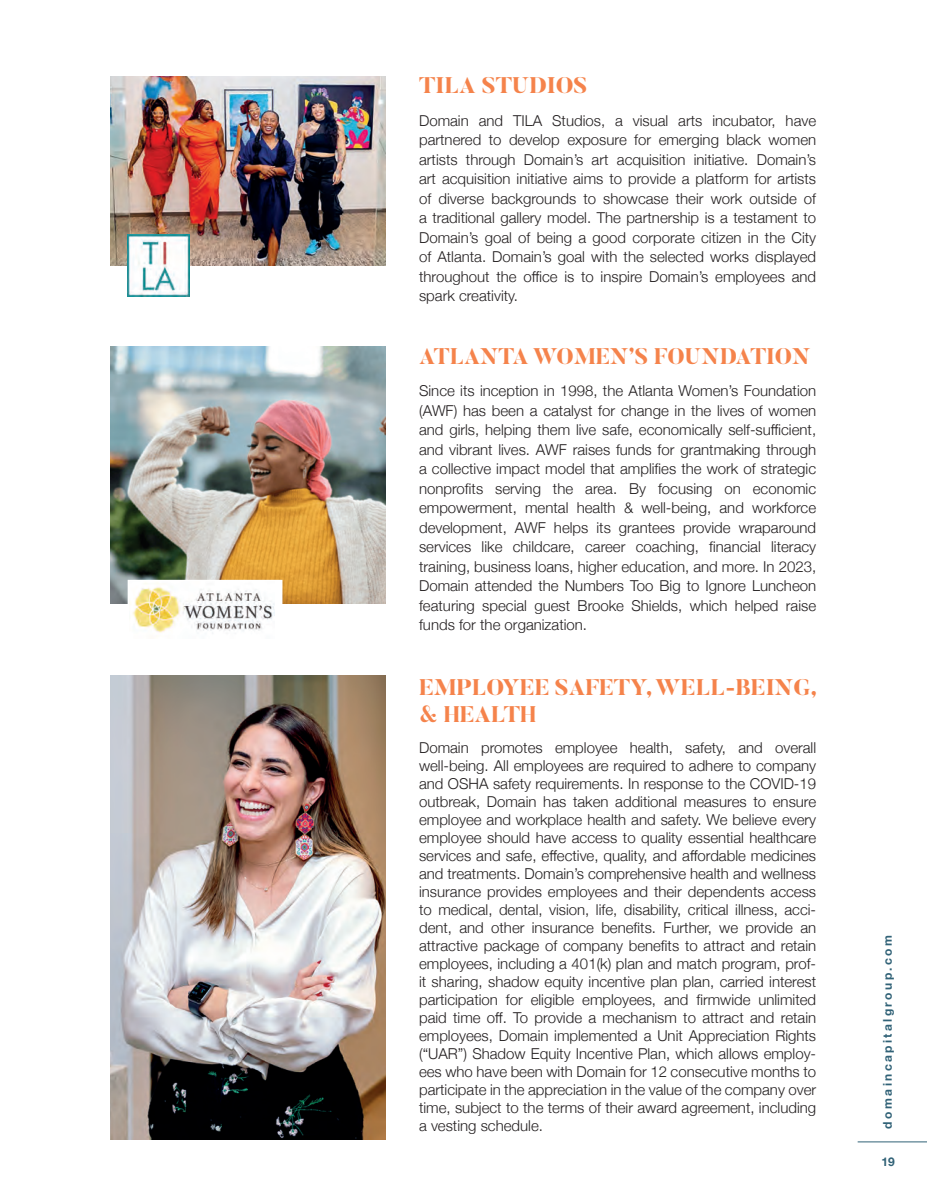
<style>
.page{position:relative;width:927px;height:1197px;background:#fff}
.page>*{position:absolute;margin:0;border:0;box-sizing:border-box;transform-origin:0 0}
.t1{font:800 22.5px/27px "Butler";color:#f5834b}
.t2{font:300 15px/19.5px "Helvetica Neue";color:#231f20;text-align:justify}
.t3{font:700 12px "Helvetica Neue";letter-spacing:.2em;color:#316277}
</style>
<div class="page">
<hr style="left:858px;top:1142px;width:69px;height:1px;background:#316277">
<img style="left:111px;top:77px;width:274px;height:189px">
<img style="left:111px;top:346px;width:274px;height:258px">
<img style="left:111px;top:676px;width:274px;height:464px">
<img style="left:128px;top:235px;width:62px;height:62px">
<div style="left:128px;top:581px;width:154px;height:60px;background:#fff"></div>
<img style="left:132px;top:583px;width:142px;height:50px">
<h1 class="t1" style="left:419px;top:73px;width:170px">TILA STUDIOS</h1>
<p class="t2" style="left:419px;top:109px;width:399px">Domain and TILA Studios, a visual arts incubator, have partnered to develop exposure for emerging black women artists through Domain’s art acquisition initiative. Domain’s art acquisition initiative aims to provide a platform for artists of diverse backgrounds to showcase their work outside of a traditional gallery model. The partnership is a testament to Domain’s goal of being a good corporate citizen in the City of Atlanta. Domain’s goal with the selected works displayed throughout the office is to inspire Domain’s employees and spark creativity.</p>
<h1 class="t1" style="left:419px;top:343px;width:393px">ATLANTA WOMEN’S FOUNDATION</h1>
<p class="t2" style="left:419px;top:380px;width:399px">Since its inception in 1998, the Atlanta Women’s Foundation (AWF) has been a catalyst for change in the lives of women and girls, helping them live safe, economically self-sufficient, and vibrant lives. AWF raises funds for grantmaking through a collective impact model that amplifies the work of strategic nonprofits serving the area. By focusing on economic empowerment, mental health &amp; well-being, and workforce development, AWF helps its grantees provide wraparound services like childcare, career coaching, financial literacy training, business loans, higher education, and more. In 2023, Domain attended the Numbers Too Big to Ignore Luncheon featuring special guest Brooke Shields, which helped raise funds for the organization.</p>
<h1 class="t1" style="left:419px;top:674px;width:399px">EMPLOYEE SAFETY, WELL-BEING, &amp; HEALTH</h1>
<p class="t2" style="left:419px;top:737px;width:399px;line-height:18px">Domain promotes employee health, safety, and overall well-being. All employees are required to adhere to company and OSHA safety requirements. In response to the COVID-19 outbreak, Domain has taken additional measures to ensure employee and workplace health and safety. We believe every employee should have access to quality essential healthcare services and safe, effective, quality, and affordable medicines and treatments. Domain’s comprehensive health and wellness insurance provides employees and their dependents access to medical, dental, vision, life, disability, critical illness, acci&shy;dent, and other insurance benefits. Further, we provide an attractive package of company benefits to attract and retain employees, including a 401(k) plan and match program, prof&shy;it sharing, shadow equity incentive plan plan, carried interest participation for eligible employees, and firmwide unlimited paid time off. To provide a mechanism to attract and retain employees, Domain implemented a Unit Appreciation Rights (“UAR”) Shadow Equity Incentive Plan, which allows employ&shy;ees who have been with Domain for 12 consecutive months to participate in the appreciation in the value of the company over time, subject to the terms of their award agreement, including a vesting schedule.</p>
<p class="t3" style="left:878px;top:1129px;width:195px;rotate:-90deg">domaincapitalgroup.com</p>
<p class="t3" style="left:882px;top:1152px;width:15px">19</p>
</div>
